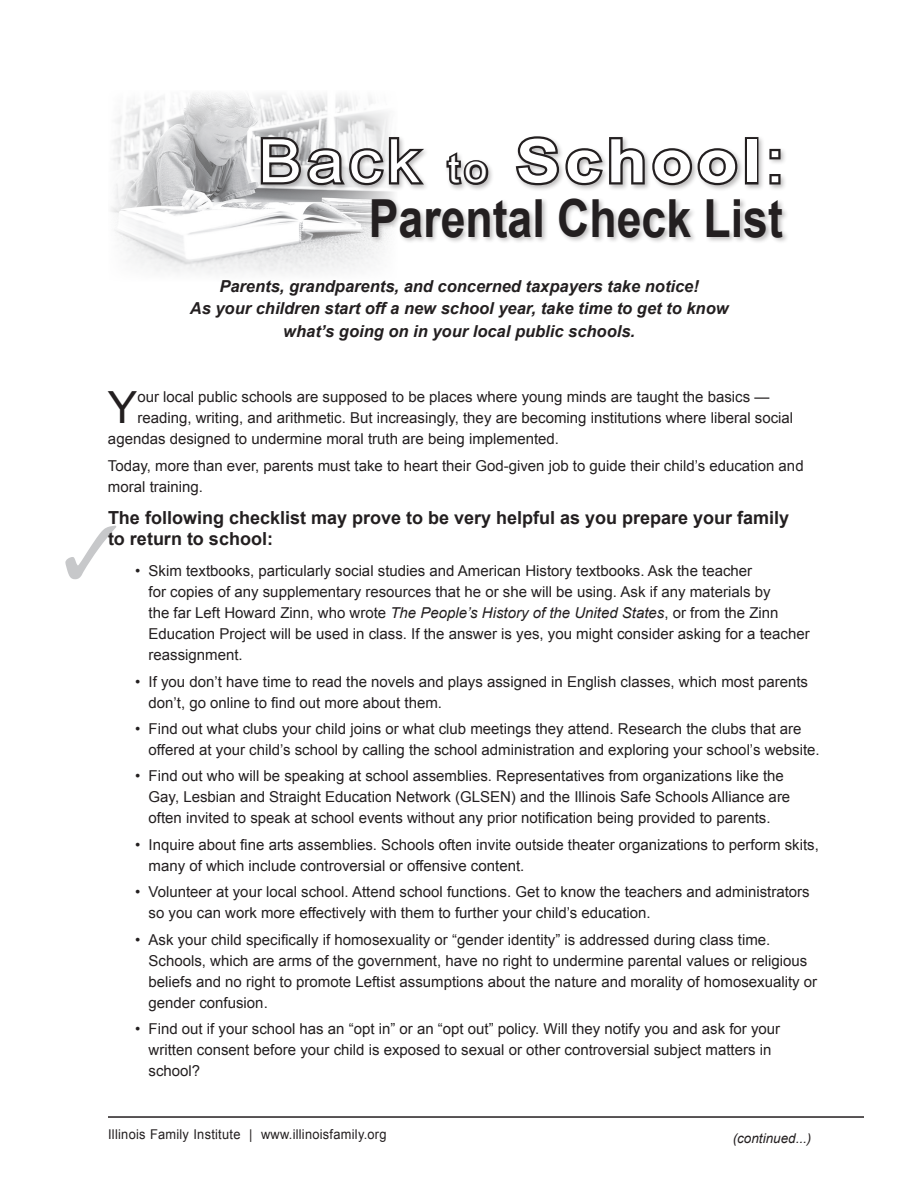
<style>
.page{position:relative;width:918px;height:1188px;background:#fff}
.page>*{position:absolute;margin:0;border:0;box-sizing:border-box;transform-origin:0 0}
.t1{font:700 60px "Arial";letter-spacing:.075em;color:#fff;scale:1.1 1}
.t2{font:700 52.5px "Arial";color:#231f20;scale:.85 1}
.t3{font:44.4px "Arial";color:#231f20}
.t4{font:700 18px/21px "Arial";color:#231f20}
.t5{font:italic 700 16.5px/22.5px "Arial";color:#231f20;text-align:center}
.t6{font:15px/21px "Arial";color:#231f20}
.t7{font:13.5px "Arial";letter-spacing:.02em;color:#231f20;scale:.95 1}
.t8{font:italic 13.5px "Arial";color:#231f20}
.s1{font-weight:400}
.s2{font-weight:400;font-size:37.5px}
.s3{font-style:italic}
</style>
<div class="page">
<img style="left:111px;top:93px;width:283px;height:181px">
<div style="left:259px;top:135px;width:528px;height:57px;background:#231f20;opacity:.3"></div>
<svg style="left:259px;top:134px;width:171px;height:54px"></svg>
<svg style="left:444px;top:148px;width:48px;height:40px"></svg>
<svg style="left:513px;top:135px;width:227px;height:53px"></svg>
<div style="left:745px;top:137px;width:13px;height:48px;border:4px solid #231f20"></div>
<svg style="left:767px;top:147px;width:16px;height:40px"></svg>
<div style="left:370px;top:197px;width:420px;height:47px;background:#231f20;opacity:.3"></div>
<hr style="left:108px;top:1116px;width:756px;height:2px;background:#231f20">
<h1 class="t1" style="left:258px;top:122px;width:480px"><span class="s1">Back</span> <span class="s2">to</span> School<span class="s1">:</span></h1>
<h2 class="t2" style="left:369px;top:184px;width:489px">Parental Check List</h2>
<p class="t5" style="left:190px;top:275px;width:540px">Parents, grandparents, and concerned taxpayers take notice!<br>As your children start off a new school year, take time to get to know what’s going on in your local public schools.</p>
<h3 class="t3" style="left:108px;top:378px;width:31px">Y</h3>
<p class="t6" style="left:137px;top:386px;width:633px">our local public schools are supposed to be places where young minds are taught the basics —</p>
<p class="t6" style="left:137px;top:407px;width:657px">reading, writing, and arithmetic. But increasingly, they are becoming institutions where liberal social</p>
<p class="t6" style="left:108px;top:428px;width:453px">agendas designed to undermine moral truth are being implemented.</p>
<p class="t6" style="left:108px;top:456px;width:697px">Today, more than ever, parents must take to heart their God-given job to guide their child’s education and moral training.</p>
<p class="t4" style="left:108px;top:508px;width:683px">The following checklist may prove to be very helpful as you prepare your family to return to school:</p>
<p class="t6" style="left:149px;top:561px;width:663px;text-indent:-14px">• Skim textbooks, particularly social studies and American History textbooks. Ask the teacher<br>for copies of any supplementary resources that he or she will be using. Ask if any materials by<br>the far Left Howard Zinn, who wrote <span class="s3">The People’s History of the United States</span>, or from the Zinn Education Project will be used in class. If the answer is yes, you might consider asking for a teacher reassignment.</p>
<p class="t6" style="left:149px;top:671px;width:661px;text-indent:-14px">• If you don’t have time to read the novels and plays assigned in English classes, which most parents don’t, go online to find out more about them.</p>
<p class="t6" style="left:149px;top:718px;width:673px;text-indent:-14px">• Find out what clubs your child joins or what club meetings they attend. Research the clubs that are offered at your child’s school by calling the school administration and exploring your school’s website.</p>
<p class="t6" style="left:149px;top:766px;width:643px;text-indent:-14px">• Find out who will be speaking at school assemblies. Representatives from organizations like the<br>Gay, Lesbian and Straight Education Network (GLSEN) and the Illinois Safe Schools Alliance are often invited to speak at school events without any prior notification being provided to parents.</p>
<p class="t6" style="left:149px;top:834px;width:672px;text-indent:-14px">• Inquire about fine arts assemblies. Schools often invite outside theater organizations to perform skits, many of which include controversial or offensive content.</p>
<p class="t6" style="left:149px;top:882px;width:663px;text-indent:-14px">• Volunteer at your local school. Attend school functions. Get to know the teachers and administrators so you can work more effectively with them to further your child’s education.</p>
<p class="t6" style="left:149px;top:929px;width:670px;text-indent:-14px">• Ask your child specifically if homosexuality or “gender identity” is addressed during class time.<br>Schools, which are arms of the government, have no right to undermine parental values or religious beliefs and no right to promote Leftist assumptions about the nature and morality of homosexuality or gender confusion.</p>
<p class="t6" style="left:149px;top:1018px;width:633px;text-indent:-14px">• Find out if your school has an “opt in” or an “opt out” policy. Will they notify you and ask for your written consent before your child is exposed to sexual or other controversial subject matters in school?</p>
<p class="t7" style="left:108px;top:1125px;width:295px">Illinois Family Institute | www.illinoisfamily.org</p>
<p class="t8" style="left:733px;top:1130px;width:80px">(continued...)</p>
</div>
